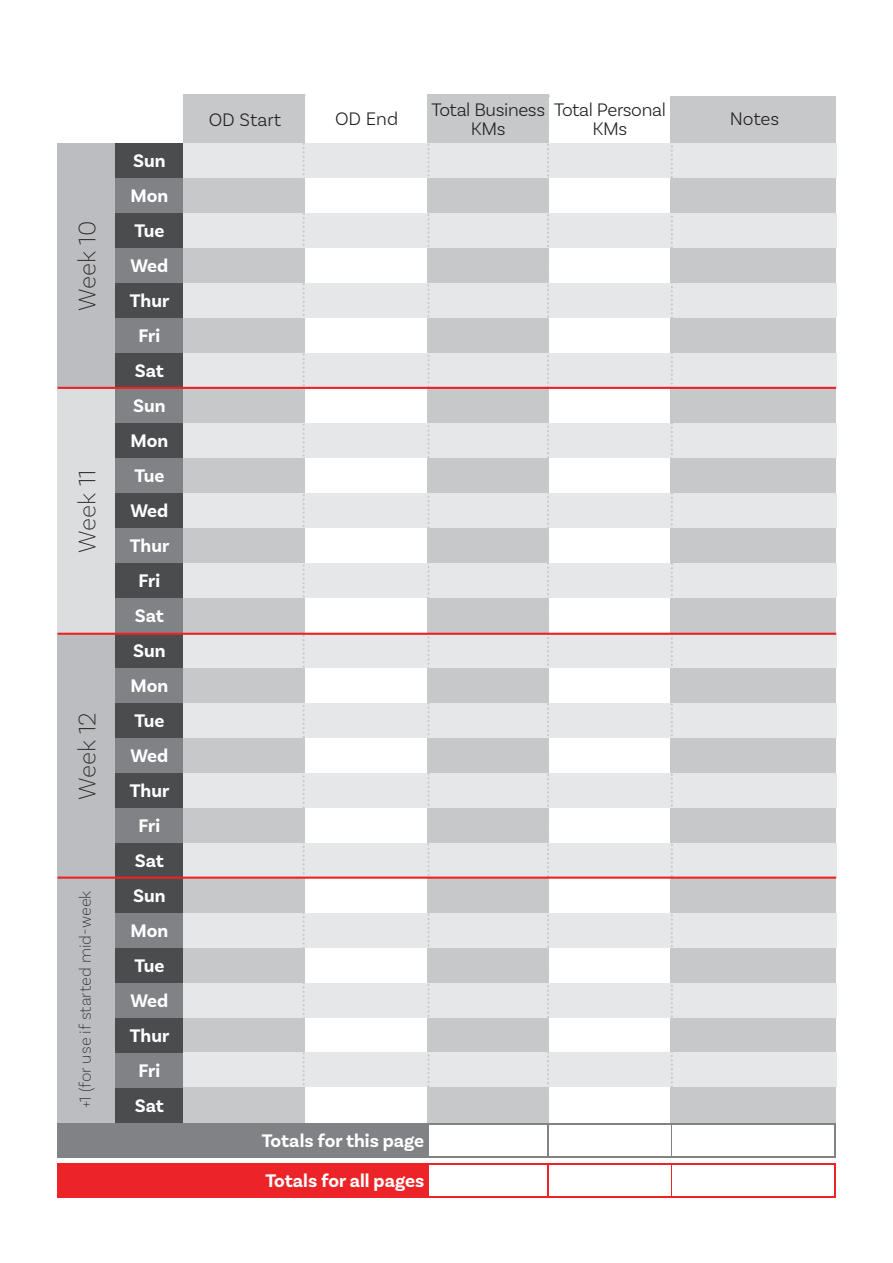
<style>
.page{position:relative;width:893px;height:1263px;background:#fff}
.page>*{position:absolute;margin:0;border:0;box-sizing:border-box;transform-origin:0 0}
.t1{font:200 25.5px "Basic Sans";color:#231f20}
.t2{font:700 19.05px "Basic Sans";color:#fff}
.t3{font:300 19.05px/19px "Basic Sans";letter-spacing:-.02em;color:#231f20;text-align:center}
.t4{font:200 16.95px "Basic Sans";color:#231f20}
</style>
<div class="page">
<div style="left:427px;top:94px;width:122px;height:1046px;background:#c7c8ca"></div>
<div style="left:671px;top:97px;width:165px;height:1035px;background:#c7c8ca"></div>
<div style="left:183px;top:94px;width:122px;height:1038px;background:#c7c8ca"></div>
<div style="left:58px;top:143px;width:58px;height:244px;background:#bcbdc0"></div>
<div style="left:58px;top:388px;width:58px;height:245px;background:#dcdddf"></div>
<div style="left:58px;top:633px;width:58px;height:245px;background:#bcbdc0"></div>
<div style="left:116px;top:143px;width:67px;height:35px;background:#4b4c4d"></div>
<div style="left:116px;top:178px;width:67px;height:35px;background:#808285"></div>
<div style="left:116px;top:213px;width:67px;height:35px;background:#4b4c4d"></div>
<div style="left:116px;top:248px;width:67px;height:35px;background:#808285"></div>
<div style="left:116px;top:283px;width:67px;height:35px;background:#4b4c4d"></div>
<div style="left:116px;top:318px;width:67px;height:35px;background:#808285"></div>
<div style="left:116px;top:353px;width:67px;height:35px;background:#4b4c4d"></div>
<div style="left:116px;top:388px;width:67px;height:35px;background:#808285"></div>
<div style="left:116px;top:423px;width:67px;height:35px;background:#4b4c4d"></div>
<div style="left:116px;top:458px;width:67px;height:35px;background:#808285"></div>
<div style="left:116px;top:493px;width:67px;height:35px;background:#4b4c4d"></div>
<div style="left:116px;top:528px;width:67px;height:35px;background:#808285"></div>
<div style="left:116px;top:563px;width:67px;height:35px;background:#4b4c4d"></div>
<div style="left:116px;top:598px;width:67px;height:35px;background:#808285"></div>
<div style="left:116px;top:633px;width:67px;height:35px;background:#4b4c4d"></div>
<div style="left:116px;top:668px;width:67px;height:35px;background:#808285"></div>
<div style="left:116px;top:703px;width:67px;height:35px;background:#4b4c4d"></div>
<div style="left:116px;top:738px;width:67px;height:35px;background:#808285"></div>
<div style="left:116px;top:773px;width:67px;height:35px;background:#4b4c4d"></div>
<div style="left:116px;top:808px;width:67px;height:35px;background:#808285"></div>
<div style="left:116px;top:843px;width:67px;height:35px;background:#4b4c4d"></div>
<div style="left:183px;top:143px;width:653px;height:35px;background:#e6e7e9"></div>
<div style="left:183px;top:213px;width:653px;height:35px;background:#e6e7e9"></div>
<div style="left:183px;top:283px;width:653px;height:35px;background:#e6e7e9"></div>
<div style="left:183px;top:353px;width:653px;height:35px;background:#e6e7e9"></div>
<div style="left:183px;top:423px;width:653px;height:35px;background:#e6e7e9"></div>
<div style="left:183px;top:493px;width:653px;height:35px;background:#e6e7e9"></div>
<div style="left:183px;top:563px;width:653px;height:35px;background:#e6e7e9"></div>
<div style="left:183px;top:633px;width:653px;height:35px;background:#e6e7e9"></div>
<div style="left:183px;top:703px;width:653px;height:35px;background:#e6e7e9"></div>
<div style="left:183px;top:773px;width:653px;height:35px;background:#e6e7e9"></div>
<div style="left:183px;top:843px;width:653px;height:35px;background:#e6e7e9"></div>
<div style="left:58px;top:878px;width:58px;height:245px;background:#bcbdc0"></div>
<div style="left:116px;top:878px;width:67px;height:35px;background:#4b4c4d"></div>
<div style="left:116px;top:913px;width:67px;height:35px;background:#808285"></div>
<div style="left:116px;top:948px;width:67px;height:35px;background:#4b4c4d"></div>
<div style="left:116px;top:983px;width:67px;height:35px;background:#808285"></div>
<div style="left:116px;top:1018px;width:67px;height:35px;background:#4b4c4d"></div>
<div style="left:116px;top:1053px;width:67px;height:35px;background:#808285"></div>
<div style="left:116px;top:1088px;width:67px;height:35px;background:#4b4c4d"></div>
<div style="left:183px;top:913px;width:653px;height:35px;background:#e6e7e9"></div>
<div style="left:183px;top:982px;width:653px;height:35px;background:#e6e7e9"></div>
<div style="left:183px;top:1052px;width:653px;height:35px;background:#e6e7e9"></div>
<svg style="left:303px;top:143px;width:2px;height:942px"></svg>
<svg style="left:427px;top:143px;width:3px;height:944px"></svg>
<svg style="left:547px;top:144px;width:2px;height:940px"></svg>
<svg style="left:671px;top:145px;width:2px;height:942px"></svg>
<hr style="left:58px;top:387px;width:778px;height:2px;background:#ed2225">
<hr style="left:58px;top:633px;width:778px;height:2px;background:#ed2225">
<hr style="left:58px;top:876px;width:778px;height:3px;background:#ed2225">
<div style="left:58px;top:1123px;width:778px;height:35px;background:#808285"></div>
<div style="left:430px;top:1125px;width:117px;height:30px;background:#fff"></div>
<div style="left:549px;top:1125px;width:122px;height:30px;background:#fff"></div>
<div style="left:673px;top:1125px;width:161px;height:30px;background:#fff"></div>
<div style="left:58px;top:1163px;width:778px;height:35px;background:#ec2427"></div>
<div style="left:430px;top:1165px;width:117px;height:31px;background:#fff"></div>
<div style="left:549px;top:1165px;width:122px;height:31px;background:#fff"></div>
<div style="left:673px;top:1165px;width:161px;height:31px;background:#fff"></div>
<p class="t1" style="left:72px;top:311px;width:91px;rotate:-90deg">Week 10</p>
<p class="t1" style="left:72px;top:552px;width:84px;rotate:-90deg">Week 11</p>
<p class="t1" style="left:72px;top:800px;width:89px;rotate:-90deg">Week 12</p>
<p class="t2" style="left:133px;top:149px;width:34px">Sun</p>
<p class="t2" style="left:130px;top:184px;width:39px">Mon</p>
<p class="t2" style="left:134px;top:219px;width:32px">Tue</p>
<p class="t2" style="left:130px;top:254px;width:40px">Wed</p>
<p class="t2" style="left:130px;top:289px;width:41px">Thur</p>
<p class="t2" style="left:139px;top:324px;width:23px">Fri</p>
<p class="t2" style="left:135px;top:359px;width:31px">Sat</p>
<p class="t2" style="left:133px;top:394px;width:34px">Sun</p>
<p class="t2" style="left:130px;top:429px;width:39px">Mon</p>
<p class="t2" style="left:134px;top:464px;width:32px">Tue</p>
<p class="t2" style="left:130px;top:499px;width:40px">Wed</p>
<p class="t2" style="left:130px;top:534px;width:41px">Thur</p>
<p class="t2" style="left:139px;top:569px;width:23px">Fri</p>
<p class="t2" style="left:135px;top:604px;width:31px">Sat</p>
<p class="t2" style="left:133px;top:639px;width:34px">Sun</p>
<p class="t2" style="left:130px;top:674px;width:39px">Mon</p>
<p class="t2" style="left:134px;top:709px;width:32px">Tue</p>
<p class="t2" style="left:130px;top:744px;width:40px">Wed</p>
<p class="t2" style="left:130px;top:779px;width:41px">Thur</p>
<p class="t2" style="left:139px;top:814px;width:23px">Fri</p>
<p class="t2" style="left:135px;top:849px;width:31px">Sat</p>
<p class="t4" style="left:75px;top:1108px;width:219px;rotate:-90deg">+1 (for use if started mid-week</p>
<p class="t2" style="left:133px;top:884px;width:34px">Sun</p>
<p class="t2" style="left:130px;top:919px;width:39px">Mon</p>
<p class="t2" style="left:134px;top:954px;width:32px">Tue</p>
<p class="t2" style="left:130px;top:989px;width:40px">Wed</p>
<p class="t2" style="left:130px;top:1024px;width:41px">Thur</p>
<p class="t2" style="left:139px;top:1059px;width:23px">Fri</p>
<p class="t2" style="left:135px;top:1094px;width:31px">Sat</p>
<p class="t3" style="left:209px;top:110px;width:74px">OD Start</p>
<p class="t3" style="left:335px;top:109px;width:65px">OD End</p>
<p class="t3" style="left:431px;top:100px;width:115px">Total Business<br>KMs</p>
<p class="t3" style="left:554px;top:100px;width:113px">Total Personal<br>KMs</p>
<p class="t3" style="left:730px;top:109px;width:51px">Notes</p>
<p class="t2" style="left:262px;top:1129px;width:164px">Totals for this page</p>
<p class="t2" style="left:265px;top:1169px;width:160px">Totals for all pages</p>
</div>
